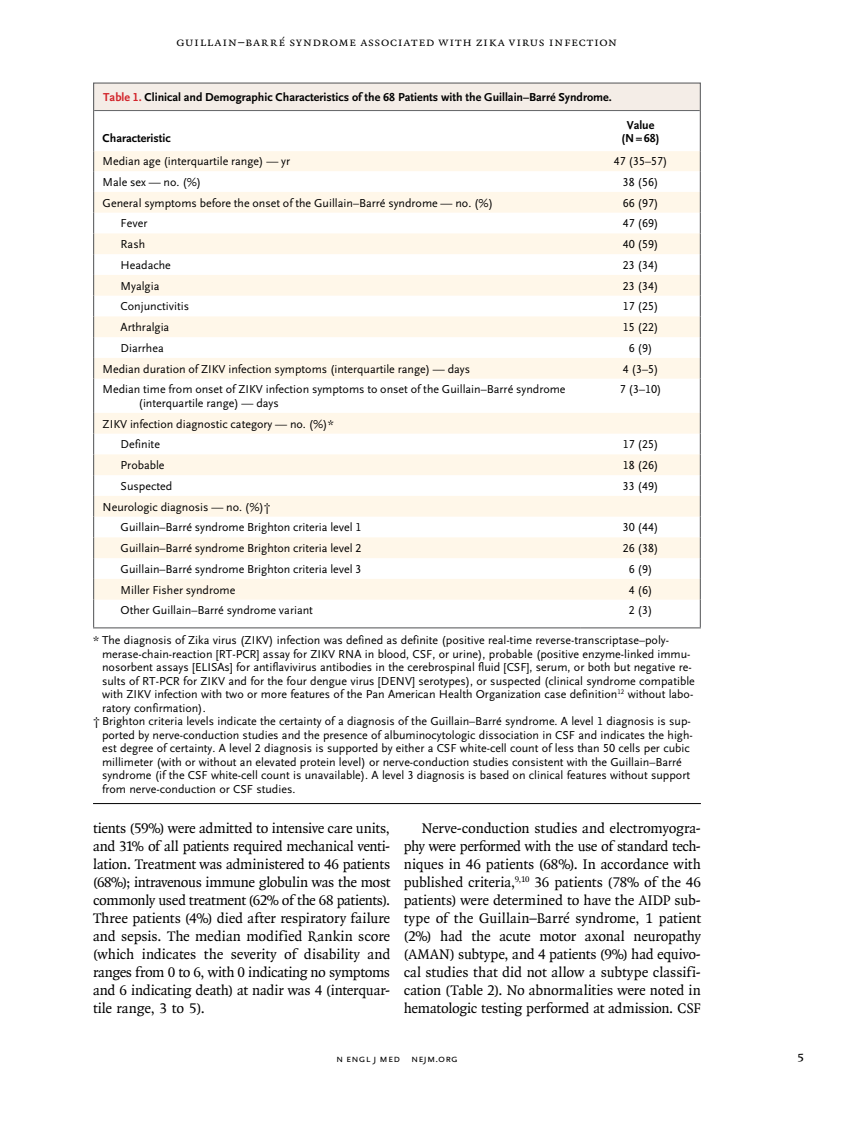
<style>
.page{position:relative;width:851px;height:1134px;background:#fff}
.page>*{position:absolute;margin:0;border:0;box-sizing:border-box;transform-origin:0 0}
.t1{font:15px/18px "OTNEJM Quadraat";letter-spacing:-.015em;color:#000;text-align:justify}
.t2{font:14.25px "OTNEJM Quadraat Cap";color:#000}
.t3{font:12.75px "OTNEJM Quadraat Small Cap";letter-spacing:.05em;color:#000}
.t4{font:12px/20.7px "OTNEJM Scala Sans LF";color:#000}
.t5{font:700 12px/13.5px "OTNEJM Scala Sans LF";color:#000;text-align:center}
.t6{font:10.8px "OTNEJM Scala Sans LF Cap";letter-spacing:.01em;color:#000}
.s1{color:#d2232a}
</style>
<div class="page">
<svg style="left:94px;top:151px;width:605px;height:449px;fill:#fff9f0"></svg>
<hr style="left:93px;top:111px;width:1px;height:40px;background:#636466">
<hr style="left:699px;top:111px;width:1px;height:40px;background:#636466">
<svg style="left:93px;top:151px;width:1px;height:228px"></svg>
<svg style="left:699px;top:151px;width:1px;height:228px"></svg>
<hr style="left:93px;top:379px;width:1px;height:34px;background:#636466">
<hr style="left:699px;top:379px;width:1px;height:34px;background:#636466">
<svg style="left:93px;top:413px;width:1px;height:214px"></svg>
<svg style="left:699px;top:413px;width:1px;height:214px"></svg>
<hr style="left:93px;top:627px;width:488px;height:1px;background:#636466">
<hr style="left:581px;top:627px;width:120px;height:1px;background:#636466">
<div style="left:94px;top:83px;width:606px;height:28px;background:#f4ede7"></div>
<div style="left:93px;top:82px;width:607px;height:29px;border:1px solid #636466"></div>
<hr style="left:93px;top:803px;width:607px;height:1px;background:#000">
<p class="t3" style="left:176px;top:35px;width:442px">Guillain–Barré Syndrome Associated with Zika Virus Infection</p>
<p class="t5" style="left:103px;top:91px;width:510px"><span class="s1">Table 1.</span> Clinical and Demographic Characteristics of the 68 Patients with the Guillain–Barré Syndrome.</p>
<p class="t5" style="left:103px;top:132px;width:70px">Characteristic</p>
<p class="t5" style="left:621px;top:118px;width:40px">Value (N=68)</p>
<p class="t4" style="left:103px;top:151px;width:189px">Median age (interquartile range) — yr</p>
<p class="t4" style="left:613px;top:151px;width:55px">47 (35–57)</p>
<p class="t4" style="left:103px;top:172px;width:100px">Male sex — no. (%)</p>
<p class="t4" style="left:622px;top:172px;width:37px">38 (56)</p>
<p class="t4" style="left:103px;top:193px;width:392px">General symptoms before the onset of the Guillain–Barré syndrome — no. (%)</p>
<p class="t4" style="left:622px;top:193px;width:37px">66 (97)</p>
<p class="t4" style="left:121px;top:213px;width:28px">Fever</p>
<p class="t4" style="left:622px;top:213px;width:37px">47 (69)</p>
<p class="t4" style="left:121px;top:234px;width:26px">Rash</p>
<p class="t4" style="left:622px;top:234px;width:37px">40 (59)</p>
<p class="t4" style="left:121px;top:255px;width:52px">Headache</p>
<p class="t4" style="left:622px;top:255px;width:37px">23 (34)</p>
<p class="t4" style="left:121px;top:276px;width:40px">Myalgia</p>
<p class="t4" style="left:622px;top:276px;width:37px">23 (34)</p>
<p class="t4" style="left:121px;top:296px;width:70px">Conjunctivitis</p>
<p class="t4" style="left:623px;top:296px;width:37px">17 (25)</p>
<p class="t4" style="left:121px;top:317px;width:50px">Arthralgia</p>
<p class="t4" style="left:623px;top:317px;width:37px">15 (22)</p>
<p class="t4" style="left:121px;top:338px;width:45px">Diarrhea</p>
<p class="t4" style="left:628px;top:338px;width:25px">6 (9)</p>
<p class="t4" style="left:103px;top:359px;width:369px">Median duration of ZIKV infection symptoms (interquartile range) — days</p>
<p class="t4" style="left:622px;top:359px;width:37px">4 (3–5)</p>
<p class="t4" style="left:139px;top:383px;width:428px;line-height:13.5px;text-indent:-36px">Median time from onset of ZIKV infection symptoms to onset of the Guillain–Barré syndrome (interquartile range) — days</p>
<p class="t4" style="left:619px;top:379px;width:43px">7 (3–10)</p>
<p class="t4" style="left:121px;top:414px;width:214px;text-indent:-18px">ZIKV infection diagnostic category — no. (%)*<br>Definite</p>
<p class="t4" style="left:623px;top:434px;width:37px">17 (25)</p>
<p class="t4" style="left:121px;top:455px;width:45px">Probable</p>
<p class="t4" style="left:623px;top:455px;width:37px">18 (26)</p>
<p class="t4" style="left:121px;top:476px;width:53px">Suspected</p>
<p class="t4" style="left:622px;top:476px;width:37px">33 (49)</p>
<p class="t4" style="left:121px;top:497px;width:242px;text-indent:-18px">Neurologic diagnosis — no. (%)†<br>Guillain–Barré syndrome Brighton criteria level 1</p>
<p class="t4" style="left:622px;top:517px;width:37px">30 (44)</p>
<p class="t4" style="left:121px;top:538px;width:242px">Guillain–Barré syndrome Brighton criteria level 2</p>
<p class="t4" style="left:622px;top:538px;width:37px">26 (38)</p>
<p class="t4" style="left:121px;top:559px;width:242px">Guillain–Barré syndrome Brighton criteria level 3</p>
<p class="t4" style="left:628px;top:559px;width:25px">6 (9)</p>
<p class="t4" style="left:121px;top:580px;width:116px">Miller Fisher syndrome</p>
<p class="t4" style="left:628px;top:580px;width:25px">4 (6)</p>
<p class="t4" style="left:121px;top:600px;width:194px">Other Guillain–Barré syndrome variant</p>
<p class="t4" style="left:628px;top:600px;width:25px">2 (3)</p>
<p class="t4" style="left:93px;top:630px;width:577px">* The diagnosis of Zika virus (ZIKV) infection was defined as definite (positive real-time reverse-transcriptase–poly-</p>
<p class="t4" style="left:102px;top:644px;width:590px">merase-chain-reaction [RT-PCR] assay for ZIKV RNA in blood, CSF, or urine), probable (positive enzyme-linked immu-</p>
<p class="t4" style="left:102px;top:657px;width:591px">nosorbent assays [ELISAs] for antiflavivirus antibodies in the cerebrospinal fluid [CSF], serum, or both but negative re-</p>
<p class="t4" style="left:102px;top:671px;width:594px">sults of RT-PCR for ZIKV and for the four dengue virus [DENV] serotypes), or suspected (clinical syndrome compatible</p>
<p class="t4" style="left:102px;top:684px;width:592px">with ZIKV infection with two or more features of the Pan American Health Organization case definition<sup>12</sup> without labo-</p>
<p class="t4" style="left:102px;top:698px;width:105px">ratory confirmation).</p>
<p class="t4" style="left:93px;top:711px;width:599px">† Brighton criteria levels indicate the certainty of a diagnosis of the Guillain–Barré syndrome. A level 1 diagnosis is sup-</p>
<p class="t4" style="left:102px;top:725px;width:592px">ported by nerve-conduction studies and the presence of albuminocytologic dissociation in CSF and indicates the high-</p>
<p class="t4" style="left:102px;top:738px;width:589px">est degree of certainty. A level 2 diagnosis is supported by either a CSF white-cell count of less than 50 cells per cubic</p>
<p class="t4" style="left:102px;top:752px;width:581px">millimeter (with or without an elevated protein level) or nerve-conduction studies consistent with the Guillain–Barré</p>
<p class="t4" style="left:102px;top:765px;width:589px">syndrome (if the CSF white-cell count is unavailable). A level 3 diagnosis is based on clinical features without support</p>
<p class="t4" style="left:102px;top:779px;width:195px">from nerve-conduction or CSF studies.</p>
<p class="t1" style="left:93px;top:819px;width:299px">tients (59%) were admitted to intensive care units, and 31% of all patients required mechanical venti&shy;lation. Treatment was administered to 46 patients (68%); intravenous immune globulin was the most commonly used treatment (62% of the 68 patients).<br>Three patients (4%) died after respiratory failure and sepsis. The median modified Rankin score (which indicates the severity of disability and ranges from 0 to 6, with 0 indicating no symptoms and 6 indicating death) at nadir was 4 (interquar&shy;tile range, 3 to 5).</p>
<p class="t1" style="left:403px;top:819px;width:299px;text-indent:18px">Nerve-conduction studies and electromyogra&shy;phy were performed with the use of standard tech&shy;niques in 46 patients (68%). In accordance with published criteria,<sup>9,10</sup> 36 patients (78% of the 46 patients) were determined to have the AIDP sub&shy;type of the Guillain–Barré syndrome, 1 patient (2%) had the acute motor axonal neuropathy (AMAN) subtype, and 4 patients (9%) had equivo&shy;cal studies that did not allow a subtype classifi&shy;cation (Table 2). No abnormalities were noted in hematologic testing performed at admission. CSF</p>
<p class="t6" style="left:336px;top:1053px;width:123px">n engl j med nejm.org</p>
<p class="t2" style="left:797px;top:1048px;width:9px">5</p>
</div>
